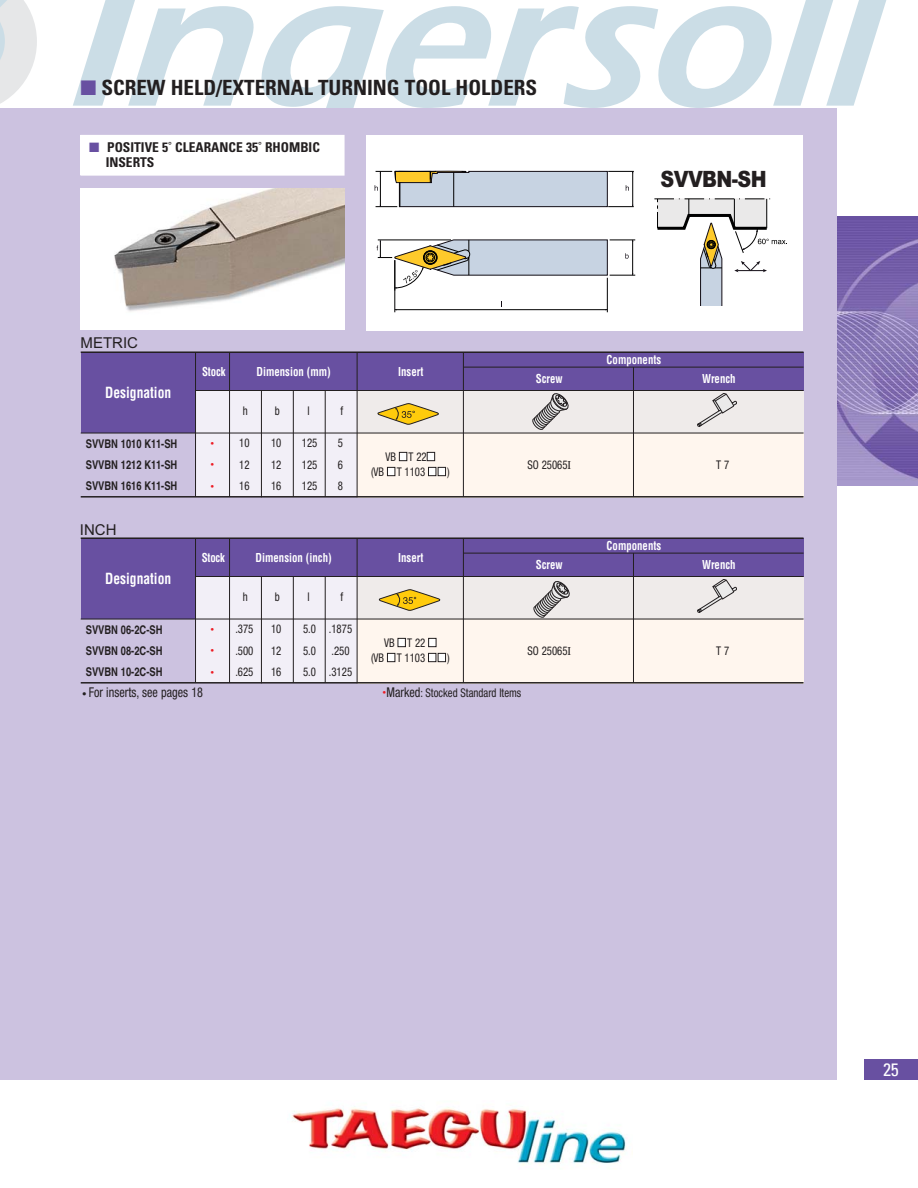
<style>
.page{position:relative;width:918px;height:1188px;background:#fff}
.page>*{position:absolute;margin:0;border:0;box-sizing:border-box;transform-origin:0 0}
.t1{font:900 22.5px "Arial";letter-spacing:-.035em;color:#231f20;scale:.85 1}
.t2{font:700 condensed 21px "Univers";color:#231f20}
.t3{font:condensed 18px "Univers";color:#fff}
.t4{font:700 condensed 15px "Helvetica";color:#fff;scale:.9 1}
.t5{font:15px "Arial";color:#231f20}
.t6{font:700 condensed 13.5px/15px "Univers";color:#231f20}
.t7{font:condensed 13.5px "Helvetica Neue";color:#231f20;scale:.9 1}
.t8{font:condensed 12px/15px "Helvetica Neue";color:#231f20;text-align:center;scale:.9 1}
.t9{font:700 condensed 12px "Helvetica";color:#fff;scale:.9 1}
.t10{font:700 12px/21.3px "Helvetica";color:#231f20;text-align:justify;scale:.78 1}
.t11{font:condensed 7.5px "Helvetica Neue";color:#ed1c24}
.s1{color:#6850a1}
.s2{color:#fff}
.s3{font-family:"Times";font-stretch:normal}
.s4{font-size:9px}
.s5{font-size:13.5px}
</style>
<div class="page">
<svg style="left:73px;top:0;width:814px;height:108px"></svg>
<svg style="left:0;top:0;width:37px;height:104px"></svg>
<div style="left:864px;top:1060px;width:54px;height:20px;background:#6850a1"></div>
<img style="left:292px;top:1106px;width:334px;height:60px">
<img style="left:837px;top:216px;width:81px;height:270px">
<div style="left:0;top:108px;width:837px;height:972px;background:#ccc2e0"></div>
<div style="left:81px;top:135px;width:263px;height:40px;background:#fff"></div>
<div style="left:81px;top:135px;width:263px;height:41px;border:1px solid #fff"></div>
<div style="left:366px;top:135px;width:436px;height:195px;background:#fff"></div>
<svg style="left:375px;top:170px;width:259px;height:37px"></svg>
<hr style="left:395px;top:260px;width:1px;height:52px;background:#000">
<hr style="left:607px;top:278px;width:1px;height:34px;background:#000">
<hr style="left:395px;top:309px;width:212px;height:1px;background:#000">
<svg style="left:376px;top:239px;width:259px;height:50px"></svg>
<svg style="left:654px;top:199px;width:133px;height:107px"></svg>
<img style="left:81px;top:189px;width:263px;height:141px">
<div style="left:357px;top:433px;width:447px;height:64px;background:#fff6ee"></div>
<div style="left:357px;top:391px;width:447px;height:42px;background:#efebea"></div>
<div style="left:196px;top:391px;width:161px;height:106px;background:#f2eff7"></div>
<div style="left:196px;top:352px;width:608px;height:39px;background:#6850a1"></div>
<div style="left:81px;top:352px;width:115px;height:81px;background:#6850a1"></div>
<hr style="left:357px;top:352px;width:1px;height:145px;background:#231f20">
<hr style="left:463px;top:352px;width:1px;height:145px;background:#231f20">
<hr style="left:633px;top:367px;width:1px;height:130px;background:#231f20">
<hr style="left:81px;top:433px;width:723px;height:1px;background:#231f20">
<hr style="left:81px;top:496px;width:723px;height:2px;background:#231f20">
<hr style="left:229px;top:352px;width:1px;height:145px;background:#231f20">
<hr style="left:261px;top:391px;width:1px;height:106px;background:#231f20">
<hr style="left:293px;top:391px;width:1px;height:106px;background:#231f20">
<hr style="left:325px;top:391px;width:1px;height:106px;background:#231f20">
<hr style="left:81px;top:351px;width:723px;height:2px;background:#231f20">
<hr style="left:196px;top:390px;width:608px;height:1px;background:#231f20">
<hr style="left:463px;top:367px;width:341px;height:1px;background:#231f20">
<hr style="left:195px;top:352px;width:1px;height:145px;background:#231f20">
<svg style="left:532px;top:393px;width:37px;height:37px"></svg>
<svg style="left:697px;top:393px;width:40px;height:34px"></svg>
<div style="left:357px;top:619px;width:447px;height:64px;background:#fff6ee"></div>
<div style="left:357px;top:577px;width:447px;height:42px;background:#efebea"></div>
<div style="left:196px;top:577px;width:161px;height:106px;background:#f2eff7"></div>
<div style="left:196px;top:538px;width:608px;height:39px;background:#6850a1"></div>
<div style="left:81px;top:538px;width:115px;height:81px;background:#6850a1"></div>
<hr style="left:357px;top:538px;width:1px;height:145px;background:#231f20">
<hr style="left:463px;top:538px;width:1px;height:145px;background:#231f20">
<hr style="left:633px;top:553px;width:1px;height:130px;background:#231f20">
<hr style="left:81px;top:619px;width:723px;height:1px;background:#231f20">
<hr style="left:81px;top:682px;width:723px;height:2px;background:#231f20">
<hr style="left:229px;top:538px;width:1px;height:145px;background:#231f20">
<hr style="left:261px;top:577px;width:1px;height:106px;background:#231f20">
<hr style="left:293px;top:577px;width:1px;height:106px;background:#231f20">
<hr style="left:325px;top:577px;width:1px;height:106px;background:#231f20">
<hr style="left:81px;top:537px;width:723px;height:2px;background:#231f20">
<hr style="left:196px;top:576px;width:608px;height:1px;background:#231f20">
<hr style="left:463px;top:553px;width:341px;height:1px;background:#231f20">
<hr style="left:195px;top:538px;width:1px;height:145px;background:#231f20">
<svg style="left:697px;top:579px;width:40px;height:34px"></svg>
<svg style="left:533px;top:581px;width:37px;height:38px"></svg>
<svg style="left:377px;top:403px;width:62px;height:22px"></svg>
<svg style="left:378px;top:589px;width:63px;height:22px"></svg>
<h2 class="t2" style="left:80px;top:79px;width:458px"><span class="s1">■</span> SCREW HELD/EXTERNAL TURNING TOOL HOLDERS</h2>
<p class="t6" style="left:106px;top:142px;width:216px;text-indent:-16px"><span class="s1">■</span> POSITIVE 5˚ CLEARANCE 35˚ RHOMBIC<br>INSERTS</p>
<p class="t5" style="left:81px;top:337px;width:59px">METRIC</p>
<p class="t4" style="left:105px;top:387px;width:75px">Designation</p>
<p class="t9" style="left:202px;top:367px;width:27px">Stock</p>
<p class="t9" style="left:256px;top:367px;width:84px">Dimension (mm)</p>
<p class="t9" style="left:398px;top:367px;width:29px">Insert</p>
<p class="t8" style="left:243px;top:404px;width:7px">h</p>
<p class="t8" style="left:275px;top:404px;width:7px">b</p>
<p class="t8" style="left:308px;top:404px;width:4px">l</p>
<p class="t8" style="left:340px;top:404px;width:5px">f</p>
<h1 class="t1" style="left:661px;top:171px;width:126px">SVVBN-SH</h1>
<p class="t9" style="left:607px;top:355px;width:62px">Components</p>
<p class="t9" style="left:536px;top:374px;width:31px">Screw</p>
<p class="t9" style="left:702px;top:374px;width:39px">Wrench</p>
<p class="t10" style="left:86px;top:434px;width:119px">SVVBN 1010 K11-SH SVVBN 1212 K11-SH SVVBN 1616 K11-SH</p>
<p class="t11" style="left:211px;top:441px;width:5px">•</p>
<p class="t11" style="left:211px;top:462px;width:5px">•</p>
<p class="t11" style="left:211px;top:483px;width:5px">•</p>
<p class="t8" style="left:239px;top:437px;width:13px">10</p>
<p class="t8" style="left:271px;top:437px;width:13px">10</p>
<p class="t8" style="left:302px;top:437px;width:19px">125</p>
<p class="t8" style="left:338px;top:437px;width:7px">5</p>
<p class="t8" style="left:239px;top:458px;width:13px">12</p>
<p class="t8" style="left:271px;top:458px;width:13px">12</p>
<p class="t8" style="left:302px;top:458px;width:19px">125</p>
<p class="t8" style="left:338px;top:458px;width:7px">6</p>
<p class="t8" style="left:239px;top:479px;width:13px">16</p>
<p class="t8" style="left:271px;top:479px;width:13px">16</p>
<p class="t8" style="left:302px;top:479px;width:19px">125</p>
<p class="t8" style="left:338px;top:479px;width:7px">8</p>
<p class="t8" style="left:371px;top:450px;width:89px">VB <span class="s2">■</span>T 22<span class="s2">■<br></span>(VB <span class="s2">■</span>T 1103 <span class="s2">■■</span>)</p>
<p class="t8" style="left:527px;top:458px;width:50px">SO 25065<span class="s3">I</span></p>
<p class="t8" style="left:716px;top:458px;width:16px">T 7</p>
<p class="t5" style="left:80px;top:525px;width:38px">INCH</p>
<p class="t4" style="left:105px;top:573px;width:75px">Designation</p>
<p class="t9" style="left:202px;top:553px;width:27px">Stock</p>
<p class="t10" style="left:86px;top:620px;width:100px">SVVBN 06-2C-SH SVVBN 08-2C-SH SVVBN 10-2C-SH</p>
<p class="t11" style="left:211px;top:627px;width:5px">•</p>
<p class="t11" style="left:211px;top:648px;width:5px">•</p>
<p class="t11" style="left:211px;top:669px;width:5px">•</p>
<p class="t9" style="left:256px;top:553px;width:86px">Dimension (inch)</p>
<p class="t9" style="left:398px;top:553px;width:29px">Insert</p>
<p class="t8" style="left:243px;top:590px;width:7px">h</p>
<p class="t8" style="left:275px;top:590px;width:7px">b</p>
<p class="t8" style="left:308px;top:590px;width:4px">l</p>
<p class="t8" style="left:340px;top:590px;width:5px">f</p>
<p class="t9" style="left:607px;top:541px;width:62px">Components</p>
<p class="t9" style="left:536px;top:560px;width:31px">Screw</p>
<p class="t9" style="left:702px;top:560px;width:39px">Wrench</p>
<p class="t8" style="left:235px;top:623px;width:22px">.375</p>
<p class="t8" style="left:271px;top:623px;width:13px">10</p>
<p class="t8" style="left:303px;top:623px;width:56px">5.0 .1875</p>
<p class="t8" style="left:235px;top:644px;width:22px">.500</p>
<p class="t8" style="left:271px;top:644px;width:13px">12</p>
<p class="t8" style="left:303px;top:644px;width:16px">5.0</p>
<p class="t8" style="left:331px;top:644px;width:22px">.250</p>
<p class="t8" style="left:235px;top:665px;width:22px">.625</p>
<p class="t8" style="left:271px;top:665px;width:13px">16</p>
<p class="t8" style="left:303px;top:665px;width:56px">5.0 .3125</p>
<p class="t8" style="left:371px;top:636px;width:89px">VB <span class="s2">■</span>T 22 <span class="s2">■<br></span>(VB <span class="s2">■</span>T 1103 <span class="s2">■■</span>)</p>
<p class="t8" style="left:527px;top:644px;width:50px">SO 25065<span class="s3">I</span></p>
<p class="t8" style="left:716px;top:644px;width:16px">T 7</p>
<p class="t7" style="left:82px;top:688px;width:136px"><span class="s4">•</span> For inserts, see pages 18</p>
<p class="t8" style="left:383px;top:687px;width:156px"><sup>•</sup><span class="s5">Marked</span>: Stocked Standard Items</p>
<h3 class="t3" style="left:883px;top:1063px;width:17px">25</h3>
</div>
